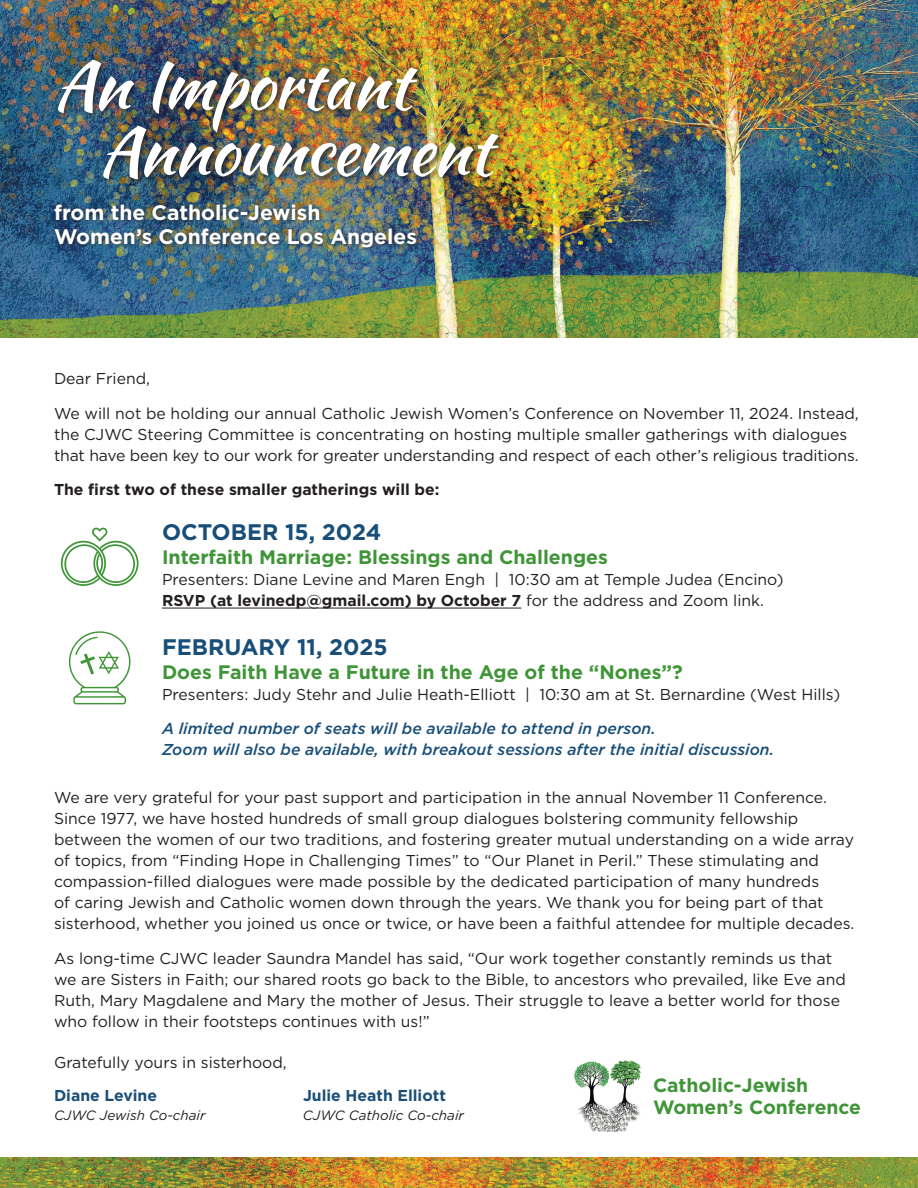
<style>
.page{position:relative;width:918px;height:1188px;background:#fff}
.page>*{position:absolute;margin:0;border:0;box-sizing:border-box;transform-origin:0 0}
.t1{font:66px/66px "Kaushan Script";letter-spacing:-.01em;color:#fff}
.t2{font:700 22.5px "Gotham";color:#184e78}
.t3{font:700 21px/24px "Gotham";color:#fff}
.t4{font:700 19.5px "Gotham";color:#3f9537}
.t5{font:700 19.35px "Gotham";color:#3f9537}
.t6{font:15.75px/21px "Gotham";color:#231f20}
.t7{font:italic 500 15.75px/21px "Gotham";color:#184e78}
.t8{font:700 15.75px "Gotham";color:#231f20}
.t9{font:700 15.75px "Gotham";color:#184e78}
.t10{font:italic 13.5px "Gotham";color:#231f20}
.s1{font-weight:700}
</style>
<div class="page">
<img style="left:0;top:0;width:918px;height:338px">
<div style="left:55px;top:57px;width:450px;height:129px;background:#231f20;opacity:.75"></div>
<img style="left:575px;top:1060px;width:65px;height:72px">
<hr style="left:162px;top:608px;width:359px;height:1px;background:#231f20">
<div style="left:51px;top:201px;width:370px;height:52px;background:#231f20;opacity:.75"></div>
<img style="left:0;top:1158px;width:918px;height:30px">
<svg style="left:69px;top:631px;width:61px;height:73px"></svg>
<svg style="left:61px;top:528px;width:78px;height:58px"></svg>
<p class="t1" style="left:99px;top:52px;width:394px;text-indent:-45px">An Important<br>Announcement</p>
<p class="t3" style="left:54px;top:200px;width:364px">from the Catholic-Jewish<br>Women’s Conference Los Angeles</p>
<p class="t6" style="left:54px;top:368px;width:98px">Dear Friend,</p>
<p class="t6" style="left:54px;top:403px;width:806px">We will not be holding our annual Catholic Jewish Women’s Conference on November 11, 2024. Instead, the CJWC Steering Committee is concentrating on hosting multiple smaller gatherings with dialogues that have been key to our work for greater understanding and respect of each other’s religious traditions.</p>
<p class="t8" style="left:54px;top:479px;width:387px">The first two of these smaller gatherings will be:</p>
<p class="t2" style="left:162px;top:518px;width:221px">OCTOBER 15, 2024</p>
<p class="t4" style="left:162px;top:545px;width:447px">Interfaith Marriage: Blessings and Challenges</p>
<p class="t6" style="left:162px;top:569px;width:623px">Presenters: Diane Levine and Maren Engh | 10:30 am at Temple Judea (Encino)<br><span class="s1">RSVP (at levinedp@gmail.com) by October 7</span> for the address and Zoom link.</p>
<p class="t2" style="left:162px;top:632px;width:227px">FEBRUARY 11, 2025</p>
<p class="t4" style="left:162px;top:659px;width:522px">Does Faith Have a Future in the Age of the “Nones”?</p>
<p class="t6" style="left:162px;top:683px;width:680px">Presenters: Judy Stehr and Julie Heath-Elliott | 10:30 am at St. Bernardine (West Hills)</p>
<p class="t7" style="left:162px;top:718px;width:613px">A limited number of seats will be available to attend in person.<br>Zoom will also be available, with breakout sessions after the initial discussion.</p>
<p class="t6" style="left:54px;top:787px;width:802px">We are very grateful for your past support and participation in the annual November 11 Conference.<br>Since 1977, we have hosted hundreds of small group dialogues bolstering community fellowship between the women of our two traditions, and fostering greater mutual understanding on a wide array of topics, from “Finding Hope in Challenging Times” to “Our Planet in Peril.” These stimulating and compassion-filled dialogues were made possible by the dedicated participation of many hundreds<br>of caring Jewish and Catholic women down through the years. We thank you for being part of that sisterhood, whether you joined us once or twice, or have been a faithful attendee for multiple decades.</p>
<p class="t6" style="left:54px;top:947px;width:793px">As long-time CJWC leader Saundra Mandel has said, “Our work together constantly reminds us that we are Sisters in Faith; our shared roots go back to the Bible, to ancestors who prevailed, like Eve and Ruth, Mary Magdalene and Mary the mother of Jesus. Their struggle to leave a better world for those who follow in their footsteps continues with us!”</p>
<p class="t6" style="left:54px;top:1052px;width:234px">Gratefully yours in sisterhood,</p>
<p class="t9" style="left:54px;top:1085px;width:105px">Diane Levine</p>
<p class="t9" style="left:303px;top:1085px;width:144px">Julie Heath Elliott</p>
<p class="t10" style="left:54px;top:1107px;width:153px">CJWC Jewish Co-chair</p>
<p class="t10" style="left:303px;top:1107px;width:163px">CJWC Catholic Co-chair</p>
<p class="t5" style="left:653px;top:1073px;width:157px">Catholic-Jewish</p>
<p class="t5" style="left:653px;top:1094px;width:210px">Women’s Conference</p>
</div>
